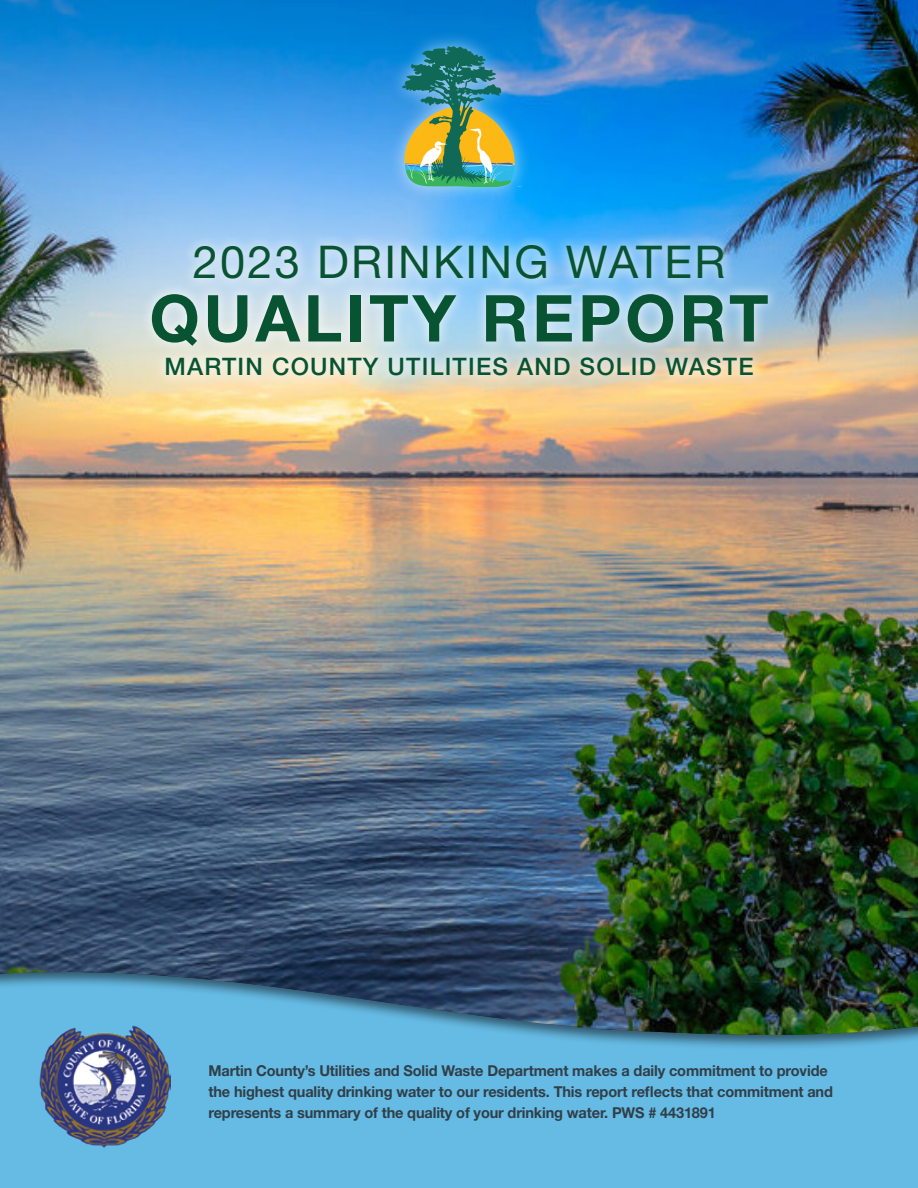
<style>
.page{position:relative;width:918px;height:1188px;background:#fff}
.page>*{position:absolute;margin:0;border:0;box-sizing:border-box;transform-origin:0 0}
.t1{font:700 64.8px "Helvetica Neue LT Std";letter-spacing:.06em;color:#075332}
.t2{font:45.15px "Helvetica Neue LT Std";letter-spacing:.05em;color:#075332}
.t3{font:500 24.15px "Helvetica Neue LT Std";letter-spacing:.05em;color:#075332}
.t4{font:700 15px/21px "Helvetica Neue LT Std";letter-spacing:-.01em;color:#231f20}
</style>
<div class="page">
<img style="left:0;top:0;width:918px;height:958px">
<div style="left:139px;top:233px;width:641px;height:155px;background:#fff;opacity:.75"></div>
<div style="left:387px;top:30px;width:144px;height:174px;background:#fff;opacity:.61"></div>
<img style="left:400px;top:46px;width:115px;height:141px">
<img style="left:0;top:958px;width:918px;height:10px">
<div style="left:0;top:968px;width:918px;height:220px;background:#231f20;opacity:.61"></div>
<img style="left:40px;top:1025px;width:130px;height:123px">
<h1 class="t2" style="left:193px;top:235px;width:534px">2023 DRINKING WATER</h1>
<h1 class="t1" style="left:149px;top:278px;width:621px">QUALITY REPORT</h1>
<h1 class="t3" style="left:164px;top:352px;width:591px">MARTIN COUNTY UTILITIES AND SOLID WASTE</h1>
<p class="t4" style="left:208px;top:1059px;width:626px">Martin County’s Utilities and Solid Waste Department makes a daily commitment to provide the highest quality drinking water to our residents. This report reflects that commitment and represents a summary of the quality of your drinking water. PWS # 4431891</p>
</div>
